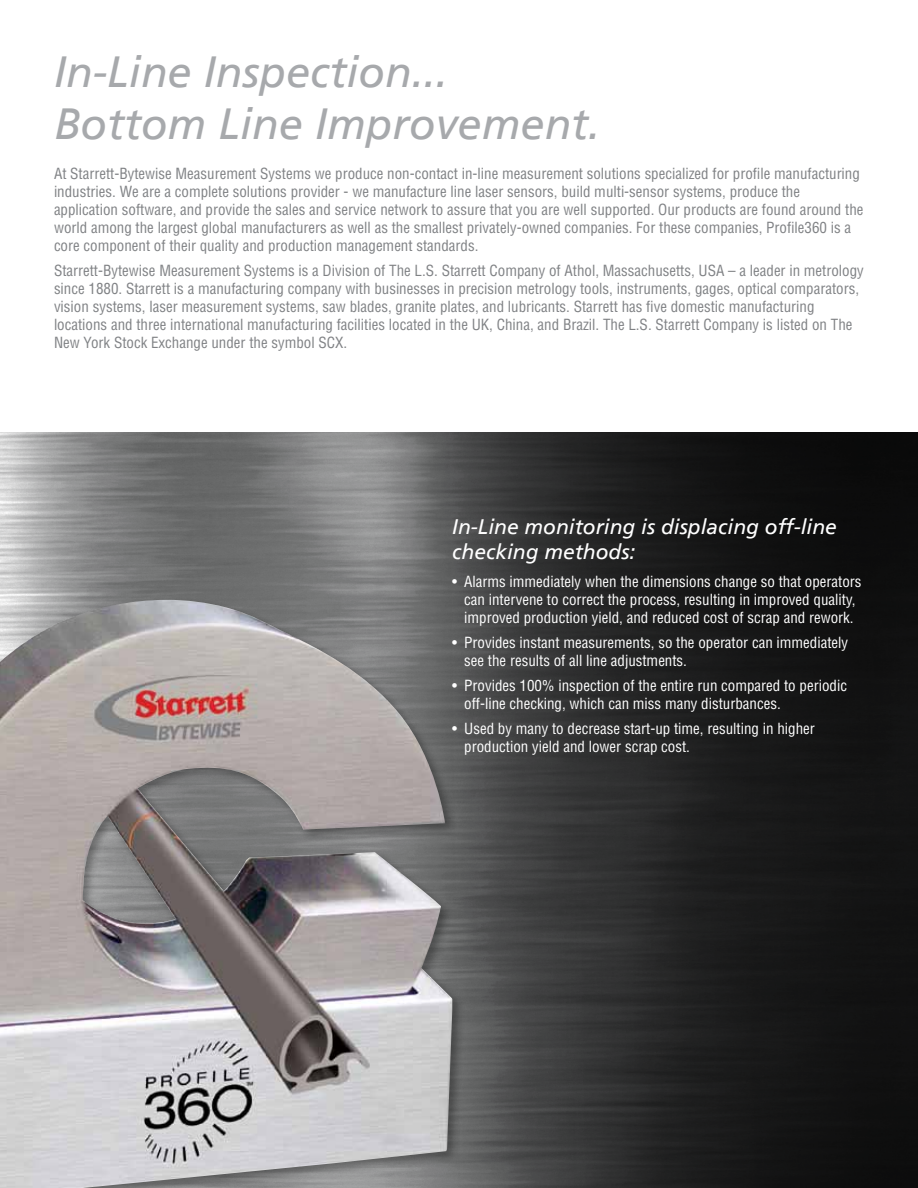
<style>
.page{position:relative;width:918px;height:1188px;background:#fff}
.page>*{position:absolute;margin:0;border:0;box-sizing:border-box;transform-origin:0 0}
.t1{font:italic 500 43.5px/52.2px "AG Foreigner";color:#a7a9ac}
.t2{font:italic 500 21px/25.2px "AG Foreigner";color:#fff}
.t3{font:condensed 15px/18px "Helvetica";color:#808285}
.t4{font:condensed 15px/18px "Helvetica";color:#fff}
</style>
<div class="page">
<img style="left:0;top:433px;width:918px;height:755px">
<div style="left:0;top:596px;width:465px;height:592px;background:#000;opacity:.35"></div>
<img style="left:0;top:600px;width:452px;height:588px">
<h1 class="t1" style="left:54px;top:46px;width:548px">In-Line Inspection...<br>Bottom Line Improvement.</h1>
<p class="t3" style="left:54px;top:165px;width:811px">At Starrett-Bytewise Measurement Systems we produce non-contact in-line measurement solutions specialized for profile manufacturing industries. We are a complete solutions provider - we manufacture line laser sensors, build multi-sensor systems, produce the application software, and provide the sales and service network to assure that you are well supported. Our products are found around the world among the largest global manufacturers as well as the smallest privately-owned companies. For these companies, Profile360 is a core component of their quality and production management standards.</p>
<p class="t3" style="left:54px;top:262px;width:811px">Starrett-Bytewise Measurement Systems is a Division of The L.S. Starrett Company of Athol, Massachusetts, USA – a leader in metrology since 1880. Starrett is a manufacturing company with businesses in precision metrology tools, instruments, gages, optical comparators, vision systems, laser measurement systems, saw blades, granite plates, and lubricants. Starrett has five domestic manufacturing locations and three international manufacturing facilities located in the UK, China, and Brazil. The L.S. Starrett Company is listed on The New York Stock Exchange under the symbol SCX.</p>
<h2 class="t2" style="left:452px;top:514px;width:386px">In-Line monitoring is displacing off-line checking methods:</h2>
<p class="t4" style="left:452px;top:573px;width:411px;text-align:center">• Alarms immediately when the dimensions change so that operators can intervene to correct the process, resulting in improved quality, improved production yield, and reduced cost of scrap and rework.</p>
<p class="t4" style="left:464px;top:634px;width:386px;text-indent:-12px">• Provides instant measurements, so the operator can immediately see the results of all line adjustments.</p>
<p class="t4" style="left:464px;top:676px;width:384px;text-indent:-12px">• Provides 100% inspection of the entire run compared to periodic off-line checking, which can miss many disturbances.</p>
<p class="t4" style="left:464px;top:719px;width:352px;text-indent:-12px">• Used by many to decrease start-up time, resulting in higher production yield and lower scrap cost.</p>
</div>
